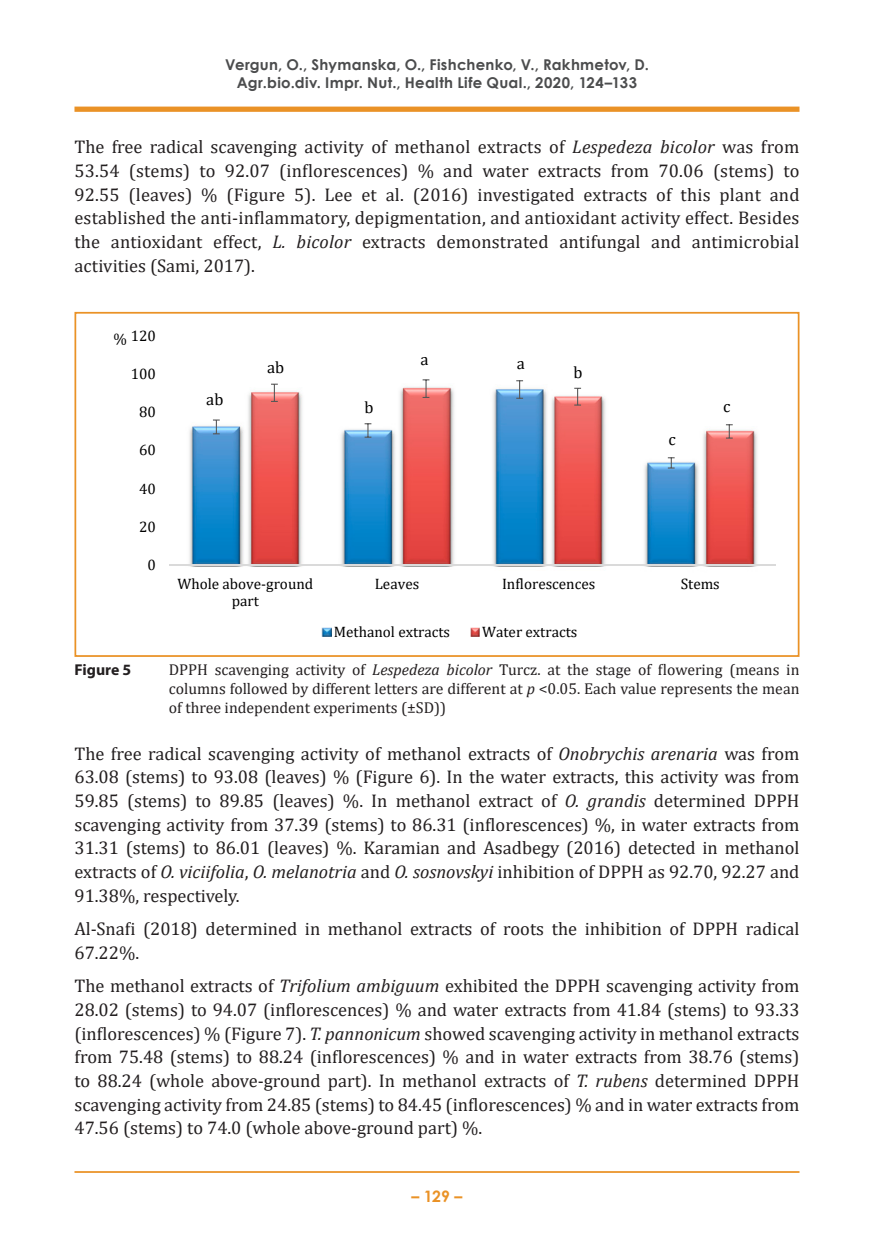
<style>
.page{position:relative;width:874px;height:1241px;background:#fff}
.page>*{position:absolute;margin:0;border:0;box-sizing:border-box;transform-origin:0 0}
.t1{font:18.38px/23.6px "Cambria";color:#231f20;text-align:justify}
.t2{font:16.62px "Cambria";color:#000}
.t3{font:15.75px/18.9px "Cambria";color:#231f20;text-align:justify}
.t4{font:700 15.75px "Myriad Pro";color:#231f20}
.t5{font:700 15.75px "Century Gothic";color:#ea9226}
.t6{font:15.22px/17.7px "Cambria";color:#000;text-align:center}
.t7{font:700 14.88px/17.8px "Century Gothic";letter-spacing:.02em;color:#4b4c4d;text-align:center}
.s1{font-style:italic}
</style>
<div class="page">
<hr style="left:74px;top:1170px;width:725px;height:2px;background:#ea9226">
<div style="left:74px;top:107px;width:725px;height:5px;background:#ea9226"></div>
<img style="left:185px;top:390px;width:120px;height:177px">
<img style="left:337px;top:387px;width:120px;height:180px">
<img style="left:489px;top:387px;width:119px;height:180px">
<img style="left:640px;top:430px;width:120px;height:137px">
<svg style="left:213px;top:419px;width:7px;height:15px"></svg>
<svg style="left:364px;top:423px;width:7px;height:14px"></svg>
<svg style="left:516px;top:380px;width:7px;height:19px"></svg>
<svg style="left:667px;top:457px;width:7px;height:11px"></svg>
<svg style="left:271px;top:383px;width:7px;height:19px"></svg>
<svg style="left:422px;top:379px;width:7px;height:19px"></svg>
<svg style="left:574px;top:387px;width:6px;height:18px"></svg>
<svg style="left:725px;top:424px;width:7px;height:14px"></svg>
<hr style="left:169px;top:564px;width:606px;height:1px;background:#dadada">
<svg style="left:321px;top:627px;width:10px;height:9px"></svg>
<svg style="left:470px;top:627px;width:9px;height:9px"></svg>
<div style="left:74px;top:312px;width:725px;height:344px;border:2px solid #ea9226"></div>
<p class="t7" style="left:225px;top:55px;width:425px">Vergun, O., Shymanska, O., Fishchenko, V., Rakhmetov, D.<br>Agr.bio.div. Impr. Nut., Health Life Qual., 2020, 124–133</p>
<p class="t1" style="left:74px;top:135px;width:726px">The free radical scavenging activity of methanol extracts of <span class="s1">Lespedeza bicolor</span> was from 53.54 (stems) to 92.07 (inflorescences) % and water extracts from 70.06 (stems) to 92.55 (leaves) % (Figure 5). Lee et al. (2016) investigated extracts of this plant and established the anti-inflammatory, depigmentation, and antioxidant activity effect. Besides the antioxidant effect, <span class="s1">L. bicolor</span> extracts demonstrated antifungal and antimicrobial activities (Sami, 2017).</p>
<p class="t6" style="left:131px;top:327px;width:27px">120</p>
<p class="t6" style="left:113px;top:330px;width:15px">%</p>
<p class="t6" style="left:131px;top:365px;width:27px">100</p>
<p class="t6" style="left:139px;top:403px;width:18px">80</p>
<p class="t6" style="left:139px;top:441px;width:18px">60</p>
<p class="t6" style="left:139px;top:479px;width:18px">40</p>
<p class="t6" style="left:139px;top:517px;width:18px">20</p>
<p class="t6" style="left:147px;top:555px;width:10px">0</p>
<p class="t2" style="left:206px;top:389px;width:19px">ab</p>
<p class="t2" style="left:420px;top:349px;width:10px">a</p>
<p class="t2" style="left:516px;top:353px;width:10px">a</p>
<p class="t2" style="left:267px;top:358px;width:19px">ab</p>
<p class="t2" style="left:573px;top:362px;width:11px">b</p>
<p class="t2" style="left:364px;top:397px;width:11px">b</p>
<p class="t2" style="left:668px;top:429px;width:9px">c</p>
<p class="t2" style="left:722px;top:396px;width:9px">c</p>
<p class="t6" style="left:177px;top:574px;width:137px">Whole above-ground part</p>
<p class="t6" style="left:374px;top:574px;width:46px">Leaves</p>
<p class="t6" style="left:502px;top:574px;width:95px">Inflorescences</p>
<p class="t6" style="left:680px;top:574px;width:41px">Stems</p>
<p class="t6" style="left:333px;top:622px;width:118px">Methanol extracts</p>
<p class="t6" style="left:482px;top:622px;width:97px">Water extracts</p>
<p class="t4" style="left:74px;top:659px;width:58px">Figure 5</p>
<p class="t3" style="left:169px;top:659px;width:632px">DPPH scavenging activity of <span class="s1">Lespedeza bicolor</span> Turcz. at the stage of flowering (means in columns followed by different letters are different at <span class="s1">p</span> &lt;0.05. Each value represents the mean of three independent experiments (±SD))</p>
<p class="t1" style="left:74px;top:741px;width:726px">The free radical scavenging activity of methanol extracts of <span class="s1">Onobrychis arenaria</span> was from 63.08 (stems) to 93.08 (leaves) % (Figure 6). In the water extracts, this activity was from 59.85 (stems) to 89.85 (leaves) %. In methanol extract of <span class="s1">O. grandis</span> determined DPPH scavenging activity from 37.39 (stems) to 86.31 (inflorescences) %, in water extracts from 31.31 (stems) to 86.01 (leaves) %. Karamian and Asadbegy (2016) detected in methanol extracts of <span class="s1">O. viciifolia</span>, <span class="s1">O. melanotria</span> and <span class="s1">O. sosnovskyi</span> inhibition of DPPH as 92.70, 92.27 and 91.38%, respectively.</p>
<p class="t1" style="left:74px;top:916px;width:726px">Al-Snafi (2018) determined in methanol extracts of roots the inhibition of DPPH radical<br>67.22%.</p>
<p class="t1" style="left:74px;top:974px;width:726px">The methanol extracts of <span class="s1">Trifolium ambiguum</span> exhibited the DPPH scavenging activity from 28.02 (stems) to 94.07 (inflorescences) % and water extracts from 41.84 (stems) to 93.33 (inflorescences) % (Figure 7). <span class="s1">T. pannonicum</span> showed scavenging activity in methanol extracts from 75.48 (stems) to 88.24 (inflorescences) % and in water extracts from 38.76 (stems) to 88.24 (whole above-ground part). In methanol extracts of <span class="s1">T. rubens</span> determined DPPH scavenging activity from 24.85 (stems) to 84.45 (inflorescences) % and in water extracts from 47.56 (stems) to 74.0 (whole above-ground part) %.</p>
<p class="t5" style="left:411px;top:1183px;width:52px">– 129 –</p>
</div>
